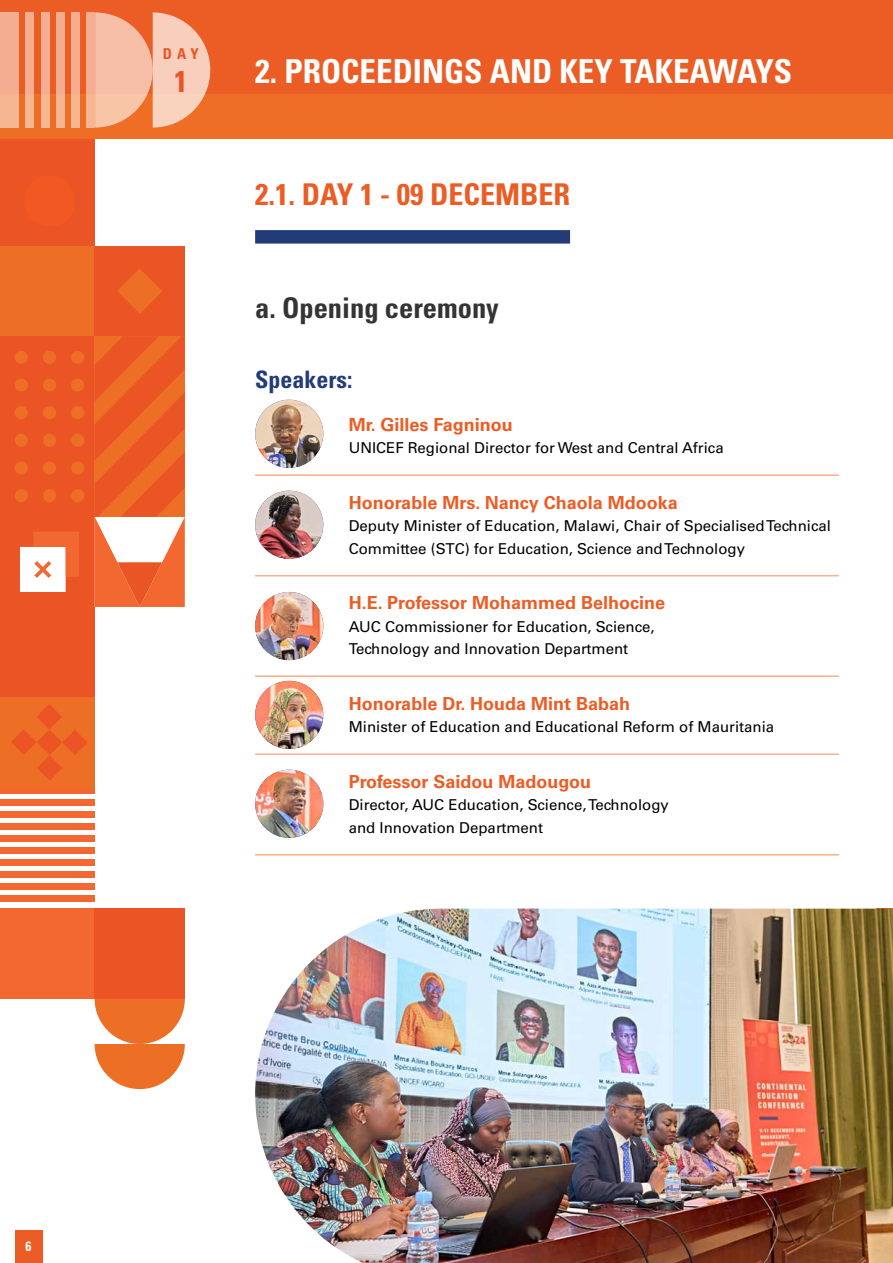
<style>
.page{position:relative;width:893px;height:1263px;background:#fff}
.page>*{position:absolute;margin:0;border:0;box-sizing:border-box;transform-origin:0 0}
.t1{font:700 condensed 33px "Univers";color:#fff}
.t2{font:700 condensed 30px "Univers";color:#eb5d25}
.t3{font:700 condensed 30px "Univers";color:#eb5526}
.t4{font:700 condensed 28.5px "Univers";color:#343434}
.t5{font:700 condensed 24px "Univers";color:#233c78}
.t6{font:700 18px "Univers";color:#eb5d25}
.t7{font:15px/22.5px "Univers";color:#000}
.t8{font:700 condensed 15px "Univers";color:#eb5526}
.t9{font:700 condensed 13.5px "Univers";color:#fff}
</style>
<div class="page">
<div style="left:255px;top:230px;width:315px;height:14px;background:#233c78"></div>
<hr style="left:255px;top:474px;width:584px;height:2px;background:#f9af89">
<hr style="left:255px;top:575px;width:584px;height:1px;background:#f9af89">
<hr style="left:255px;top:675px;width:584px;height:2px;background:#f9af89">
<hr style="left:255px;top:753px;width:584px;height:2px;background:#f9af89">
<hr style="left:255px;top:854px;width:584px;height:1px;background:#f9af89">
<div style="left:0;top:246px;width:95px;height:90px;background:#ed6f25"></div>
<div style="left:0;top:607px;width:95px;height:90px;background:#eb5525"></div>
<div style="left:0;top:697px;width:95px;height:90px;background:#ed6f25"></div>
<div style="left:0;top:909px;width:95px;height:90px;background:#f26830"></div>
<div style="left:0;top:787px;width:95px;height:7px;background:#f26830"></div>
<div style="left:0;top:799px;width:95px;height:7px;background:#f26830"></div>
<div style="left:0;top:811px;width:95px;height:7px;background:#f26830"></div>
<div style="left:0;top:823px;width:95px;height:7px;background:#f26830"></div>
<div style="left:0;top:835px;width:95px;height:7px;background:#f26830"></div>
<div style="left:0;top:847px;width:95px;height:7px;background:#f26830"></div>
<div style="left:0;top:859px;width:95px;height:7px;background:#f26830"></div>
<div style="left:0;top:871px;width:95px;height:7px;background:#f26830"></div>
<div style="left:0;top:883px;width:95px;height:6px;background:#f26830"></div>
<div style="left:0;top:894px;width:95px;height:7px;background:#f26830"></div>
<svg style="left:11px;top:704px;width:77px;height:77px"></svg>
<div style="left:95px;top:246px;width:90px;height:90px;background:#eb5525"></div>
<div style="left:95px;top:909px;width:90px;height:90px;background:#eb5525"></div>
<svg style="left:95px;top:999px;width:90px;height:90px"></svg>
<div style="left:0;top:139px;width:95px;height:107px;background:#eb5525"></div>
<div style="left:24px;top:175px;width:51px;height:51px;background:#f15822;border-radius:25px"></div>
<svg style="left:117px;top:269px;width:45px;height:44px"></svg>
<svg style="left:0;top:336px;width:185px;height:271px"></svg>
<hr style="left:892px;top:0;width:1px;height:1263px;background:#feece1">
<div style="left:0;top:0;width:893px;height:95px;background:#eb5d25"></div>
<div style="left:0;top:94px;width:893px;height:45px;background:#ee6e25"></div>
<svg style="left:95px;top:12px;width:115px;height:116px"></svg>
<div style="left:0;top:12px;width:19px;height:116px;background:#f4ad91"></div>
<div style="left:26px;top:12px;width:8px;height:116px;background:#f4ad91"></div>
<div style="left:41px;top:12px;width:9px;height:116px;background:#f4ad91"></div>
<div style="left:56px;top:12px;width:9px;height:116px;background:#f4ad91"></div>
<div style="left:71px;top:12px;width:9px;height:116px;background:#f4ad91"></div>
<div style="left:86px;top:12px;width:9px;height:116px;background:#f4ad91"></div>
<img style="left:255px;top:909px;width:638px;height:354px">
<img style="left:255px;top:400px;width:68px;height:68px;border-radius:34px">
<img style="left:255px;top:491px;width:68px;height:68px;border-radius:34px">
<img style="left:255px;top:592px;width:68px;height:68px;border-radius:34px">
<img style="left:255px;top:681px;width:68px;height:68px;border-radius:34px">
<img style="left:255px;top:770px;width:68px;height:68px;border-radius:34px">
<div style="left:15px;top:1231px;width:27px;height:32px;background:#eb5d25"></div>
<p class="t8" style="left:163px;top:45px;width:37px">DAY</p>
<h2 class="t3" style="left:174px;top:63px;width:15px">1</h2>
<h1 class="t1" style="left:255px;top:51px;width:539px">2. PROCEEDINGS AND KEY TAKEAWAYS</h1>
<h2 class="t2" style="left:255px;top:175px;width:316px">2.1. DAY 1 - 09 DECEMBER</h2>
<h3 class="t4" style="left:255px;top:291px;width:245px">a. Opening ceremony</h3>
<h3 class="t5" style="left:255px;top:365px;width:99px">Speakers:</h3>
<p class="t6" style="left:349px;top:414px;width:166px">Mr. Gilles Fagninou</p>
<p class="t7" style="left:349px;top:437px;width:377px">UNICEF Regional Director for West and Central Africa</p>
<p class="t6" style="left:349px;top:492px;width:330px">Honorable Mrs. Nancy Chaola Mdooka</p>
<p class="t7" style="left:349px;top:515px;width:484px">Deputy Minister of Education, Malawi, Chair of Specialised Technical<br>Committee (STC) for Education, Science and Technology</p>
<p class="t6" style="left:349px;top:592px;width:318px">H.E. Professor Mohammed Belhocine</p>
<p class="t7" style="left:349px;top:615px;width:308px">AUC Commissioner for Education, Science,<br>Technology and Innovation Department</p>
<p class="t6" style="left:349px;top:693px;width:283px">Honorable Dr. Houda Mint Babah</p>
<p class="t7" style="left:349px;top:716px;width:427px">Minister of Education and Educational Reform of Mauritania</p>
<p class="t6" style="left:349px;top:771px;width:244px">Professor Saidou Madougou</p>
<p class="t7" style="left:349px;top:794px;width:322px">Director, AUC Education, Science, Technology and Innovation Department</p>
<p class="t9" style="left:26px;top:1238px;width:7px">6</p>
</div>
